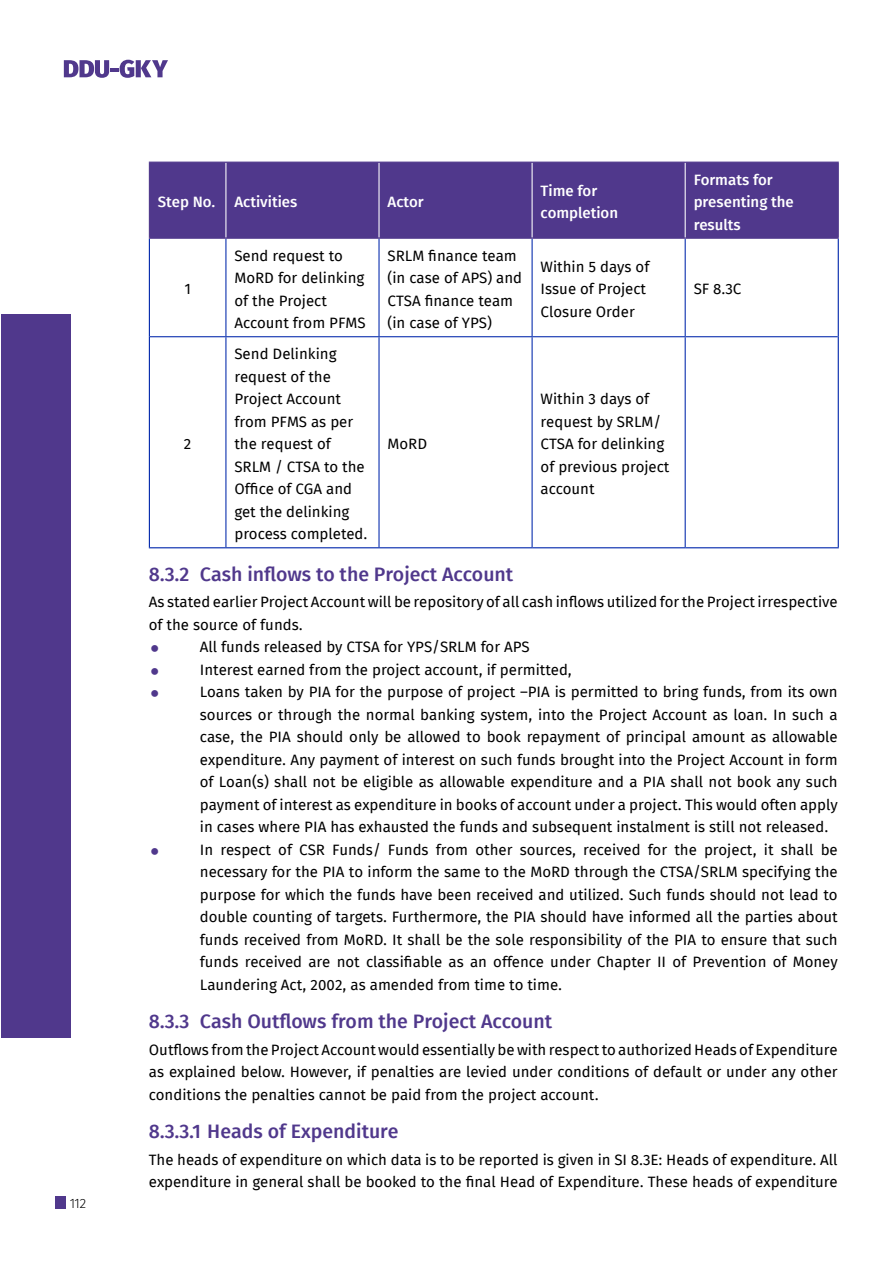
<style>
.page{position:relative;width:893px;height:1263px;background:#fff}
.page>*{position:absolute;margin:0;border:0;box-sizing:border-box;transform-origin:0 0}
.t1{font:500 19.5px "Fira Sans";color:#50388c}
.t2{font:15px/22.5px "Fira Sans";color:#000}
.t3{font:500 15px/22.5px "Fira Sans";color:#fff}
.t4{font:300 13.5px "Fira Sans";color:#000}
</style>
<div class="page">
<div style="left:1px;top:314px;width:69px;height:724px;background:#50388c"></div>
<div style="left:55px;top:1196px;width:11px;height:13px;background:#50388c"></div>
<svg style="left:64px;top:60px;width:104px;height:18px"></svg>
<div style="left:150px;top:163px;width:688px;height:75px;background:#50388c"></div>
<hr style="left:225px;top:163px;width:1px;height:75px;background:#fff">
<hr style="left:378px;top:163px;width:2px;height:75px;background:#fff">
<hr style="left:532px;top:163px;width:1px;height:75px;background:#fff">
<hr style="left:685px;top:163px;width:1px;height:75px;background:#fff">
<hr style="left:149px;top:239px;width:1px;height:98px;background:#0027ab">
<hr style="left:838px;top:239px;width:1px;height:98px;background:#0027ab">
<hr style="left:149px;top:337px;width:1px;height:210px;background:#0027ab">
<hr style="left:838px;top:337px;width:1px;height:210px;background:#0027ab">
<hr style="left:149px;top:547px;width:77px;height:1px;background:#0027ab">
<hr style="left:226px;top:547px;width:153px;height:1px;background:#0027ab">
<hr style="left:379px;top:547px;width:153px;height:1px;background:#0027ab">
<hr style="left:532px;top:547px;width:153px;height:1px;background:#0027ab">
<hr style="left:685px;top:547px;width:154px;height:1px;background:#0027ab">
<hr style="left:225px;top:239px;width:1px;height:97px;background:#0027ab">
<hr style="left:378px;top:239px;width:2px;height:97px;background:#0027ab">
<hr style="left:532px;top:239px;width:1px;height:97px;background:#0027ab">
<hr style="left:685px;top:239px;width:1px;height:97px;background:#0027ab">
<hr style="left:150px;top:336px;width:76px;height:1px;background:#0027ab">
<hr style="left:226px;top:336px;width:153px;height:1px;background:#0027ab">
<hr style="left:225px;top:337px;width:1px;height:210px;background:#0027ab">
<hr style="left:379px;top:336px;width:153px;height:1px;background:#0027ab">
<hr style="left:378px;top:337px;width:2px;height:210px;background:#0027ab">
<hr style="left:532px;top:336px;width:153px;height:1px;background:#0027ab">
<hr style="left:532px;top:337px;width:1px;height:210px;background:#0027ab">
<hr style="left:685px;top:336px;width:153px;height:1px;background:#0027ab">
<hr style="left:685px;top:337px;width:1px;height:210px;background:#0027ab">
<hr style="left:149px;top:162px;width:77px;height:1px;background:#50388c">
<hr style="left:149px;top:163px;width:1px;height:75px;background:#50388c">
<hr style="left:226px;top:162px;width:153px;height:1px;background:#50388c">
<hr style="left:379px;top:162px;width:153px;height:1px;background:#50388c">
<hr style="left:532px;top:162px;width:153px;height:1px;background:#50388c">
<hr style="left:685px;top:162px;width:154px;height:1px;background:#50388c">
<hr style="left:838px;top:163px;width:1px;height:75px;background:#50388c">
<hr style="left:149px;top:238px;width:77px;height:1px;background:#50388c">
<hr style="left:226px;top:238px;width:153px;height:1px;background:#50388c">
<hr style="left:379px;top:238px;width:153px;height:1px;background:#50388c">
<hr style="left:532px;top:238px;width:153px;height:1px;background:#50388c">
<hr style="left:685px;top:238px;width:154px;height:1px;background:#50388c">
<p class="t4" style="left:70px;top:1193px;width:17px">112</p>
<p class="t3" style="left:158px;top:192px;width:59px">Step No.</p>
<p class="t3" style="left:234px;top:192px;width:65px">Activities</p>
<p class="t3" style="left:387px;top:192px;width:38px">Actor</p>
<p class="t3" style="left:541px;top:181px;width:79px">Time for completion</p>
<p class="t3" style="left:694px;top:169px;width:102px">Formats for presenting the results</p>
<p class="t2" style="left:185px;top:279px;width:7px">1</p>
<p class="t2" style="left:184px;top:434px;width:9px">2</p>
<p class="t2" style="left:234px;top:245px;width:133px">Send request to<br>MoRD for delinking of the Project<br>Account from PFMS</p>
<p class="t2" style="left:388px;top:245px;width:136px">SRLM finance team (in case of APS) and<br>CTSA finance team (in case of YPS)</p>
<p class="t2" style="left:541px;top:257px;width:110px">Within 5 days of<br>Issue of Project<br>Closure Order</p>
<p class="t2" style="left:234px;top:344px;width:135px">Send Delinking request of the<br>Project Account from PFMS as per the request of<br>SRLM / CTSA to the<br>Office of CGA and get the delinking process completed.</p>
<p class="t2" style="left:388px;top:434px;width:41px">MoRD</p>
<p class="t2" style="left:541px;top:389px;width:130px">Within 3 days of request by SRLM/<br>CTSA for delinking of previous project account</p>
<p class="t2" style="left:694px;top:279px;width:49px">SF 8.3C</p>
<h1 class="t1" style="left:149px;top:560px;width:366px">8.3.2 Cash inflows to the Project Account</h1>
<p class="t2" style="left:149px;top:592px;width:690px">As stated earlier Project Account will be repository of all cash inflows utilized for the Project irrespective</p>
<p class="t2" style="left:149px;top:614px;width:155px">of the source of funds.</p>
<p class="t2" style="left:200px;top:637px;width:331px">All funds released by CTSA for YPS/SRLM for APS</p>
<p class="t2" style="left:200px;top:659px;width:374px">Interest earned from the project account, if permitted,</p>
<p class="t2" style="left:200px;top:682px;width:639px">Loans taken by PIA for the purpose of project –PIA is permitted to bring funds, from its own</p>
<p class="t2" style="left:200px;top:704px;width:639px">sources or through the normal banking system, into the Project Account as loan. In such a</p>
<p class="t2" style="left:200px;top:727px;width:639px">case, the PIA should only be allowed to book repayment of principal amount as allowable</p>
<p class="t2" style="left:200px;top:749px;width:639px">expenditure. Any payment of interest on such funds brought into the Project Account in form</p>
<p class="t2" style="left:200px;top:772px;width:639px">of Loan(s) shall not be eligible as allowable expenditure and a PIA shall not book any such</p>
<p class="t2" style="left:200px;top:794px;width:639px">payment of interest as expenditure in books of account under a project. This would often apply</p>
<p class="t2" style="left:200px;top:817px;width:630px">in cases where PIA has exhausted the funds and subsequent instalment is still not released.</p>
<p class="t2" style="left:200px;top:839px;width:639px">In respect of CSR Funds/ Funds from other sources, received for the project, it shall be</p>
<p class="t2" style="left:200px;top:862px;width:639px">necessary for the PIA to inform the same to the MoRD through the CTSA/SRLM specifying the</p>
<p class="t2" style="left:200px;top:884px;width:639px">purpose for which the funds have been received and utilized. Such funds should not lead to</p>
<p class="t2" style="left:200px;top:907px;width:639px">double counting of targets. Furthermore, the PIA should have informed all the parties about</p>
<p class="t2" style="left:200px;top:929px;width:639px">funds received from MoRD. It shall be the sole responsibility of the PIA to ensure that such</p>
<p class="t2" style="left:200px;top:952px;width:639px">funds received are not classifiable as an offence under Chapter II of Prevention of Money</p>
<p class="t2" style="left:200px;top:974px;width:364px">Laundering Act, 2002, as amended from time to time.</p>
<h1 class="t1" style="left:149px;top:1008px;width:405px">8.3.3 Cash Outflows from the Project Account</h1>
<p class="t2" style="left:149px;top:1039px;width:690px;text-align:justify">Outflows from the Project Account would essentially be with respect to authorized Heads of Expenditure as explained below. However, if penalties are levied under conditions of default or under any other conditions the penalties cannot be paid from the project account.</p>
<h1 class="t1" style="left:149px;top:1118px;width:251px">8.3.3.1 Heads of Expenditure</h1>
<p class="t2" style="left:149px;top:1149px;width:690px">The heads of expenditure on which data is to be reported is given in SI 8.3E: Heads of expenditure. All expenditure in general shall be booked to the final Head of Expenditure. These heads of expenditure</p>
</div>
